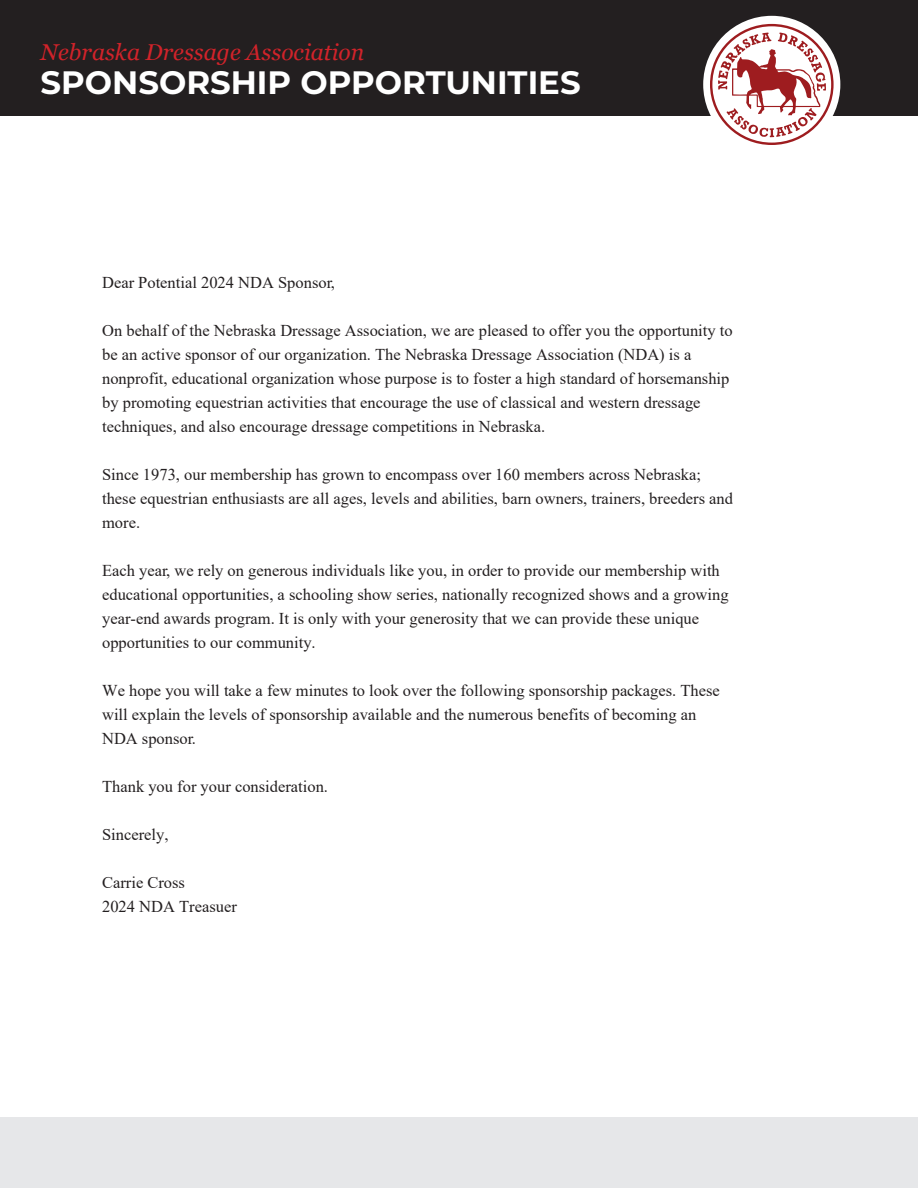
<style>
.page{position:relative;width:918px;height:1188px;background:#fff}
.page>*{position:absolute;margin:0;border:0;box-sizing:border-box;transform-origin:0 0}
.t1{font:700 32.4px "Montserrat";color:#fff}
.t2{font:italic 22.8px "Georgia";color:#d1232a}
.t3{font:16.5px/24px "Times New Roman";color:#231f20}
</style>
<div class="page">
<div style="left:0;top:0;width:918px;height:115px;background:#231f20"></div>
<div style="left:703px;top:16px;width:137px;height:137px;background:#fff;border-radius:50%"></div>
<svg style="left:710px;top:24px;width:124px;height:121px"></svg>
<div style="left:0;top:1118px;width:918px;height:70px;background:#e6e7e9"></div>
<p class="t2" style="left:40px;top:35px;width:325px">Nebraska Dressage Association</p>
<p class="t1" style="left:40px;top:59px;width:542px">SPONSORSHIP OPPORTUNITIES</p>
<p class="t3" style="left:102px;top:270px;width:234px">Dear Potential 2024 NDA Sponsor,</p>
<p class="t3" style="left:102px;top:318px;width:632px">On behalf of the Nebraska Dressage Association, we are pleased to offer you the opportunity to be an active sponsor of our organization. The Nebraska Dressage Association (NDA) is a nonprofit, educational organization whose purpose is to foster a high standard of horsemanship by promoting equestrian activities that encourage the use of classical and western dressage techniques, and also encourage dressage competitions in Nebraska.</p>
<p class="t3" style="left:102px;top:462px;width:632px">Since 1973, our membership has grown to encompass over 160 members across Nebraska; these equestrian enthusiasts are all ages, levels and abilities, barn owners, trainers, breeders and more.</p>
<p class="t3" style="left:102px;top:558px;width:628px">Each year, we rely on generous individuals like you, in order to provide our membership with educational opportunities, a schooling show series, nationally recognized shows and a growing year-end awards program. It is only with your generosity that we can provide these unique opportunities to our community.</p>
<p class="t3" style="left:102px;top:678px;width:619px">We hope you will take a few minutes to look over the following sponsorship packages. These will explain the levels of sponsorship available and the numerous benefits of becoming an<br>NDA sponsor.</p>
<p class="t3" style="left:102px;top:774px;width:227px">Thank you for your consideration.</p>
<p class="t3" style="left:102px;top:822px;width:68px">Sincerely,</p>
<p class="t3" style="left:102px;top:870px;width:136px">Carrie Cross<br>2024 NDA Treasuer</p>
</div>
